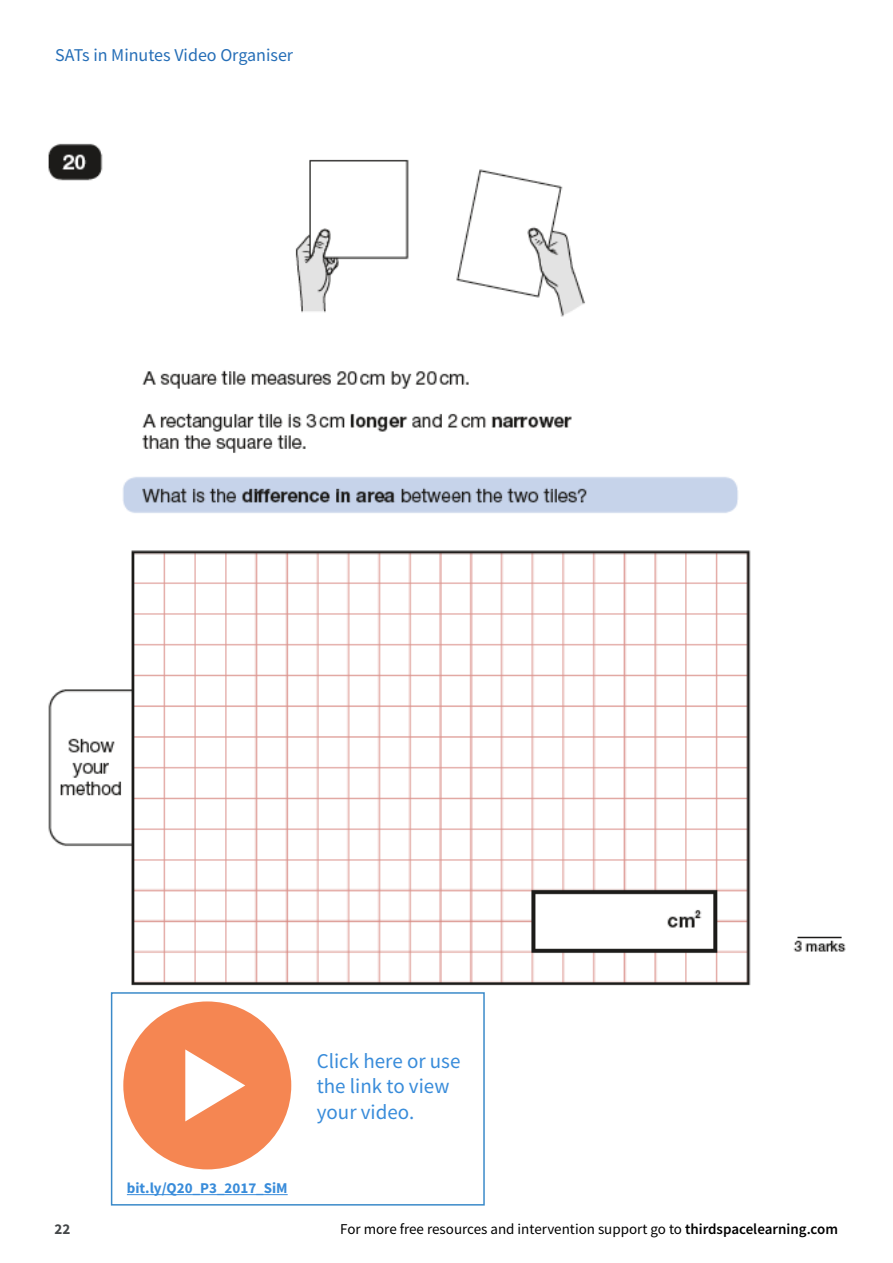
<style>
.page{position:relative;width:893px;height:1263px;background:#fff}
.page>*{position:absolute;margin:0;border:0;box-sizing:border-box;transform-origin:0 0}
.t1{font:21px/25.2px "Source Sans Pro";color:#398cda}
.t2{font:18px "Source Sans Pro";color:#256eb7}
.t3{font:15px "Source Sans Pro";color:#000}
.t4{font:700 15px "Source Sans Pro";color:#398cda}
.t5{font:700 15px "Source Sans Pro";color:#444749}
.s1{font-weight:600}
</style>
<div class="page">
<img style="left:48px;top:143px;width:798px;height:853px">
<div style="left:111px;top:992px;width:374px;height:213px;border:2px solid #3b8ac9"></div>
<hr style="left:127px;top:1194px;width:161px;height:1px;background:#398cda">
<svg style="left:123px;top:1001px;width:168px;height:168px"></svg>
<p class="t2" style="left:55px;top:44px;width:239px">SATs in Minutes Video Organiser</p>
<p class="t4" style="left:127px;top:1178px;width:162px">bit.ly/Q20_P3_2017_SiM</p>
<h1 class="t1" style="left:317px;top:1048px;width:145px">Click here or use the link to view your video.</h1>
<p class="t5" style="left:55px;top:1219px;width:17px">22</p>
<p class="t3" style="left:340px;top:1219px;width:499px">For more free resources and intervention support go to <span class="s1">thirdspacelearning.com</span></p>
</div>
